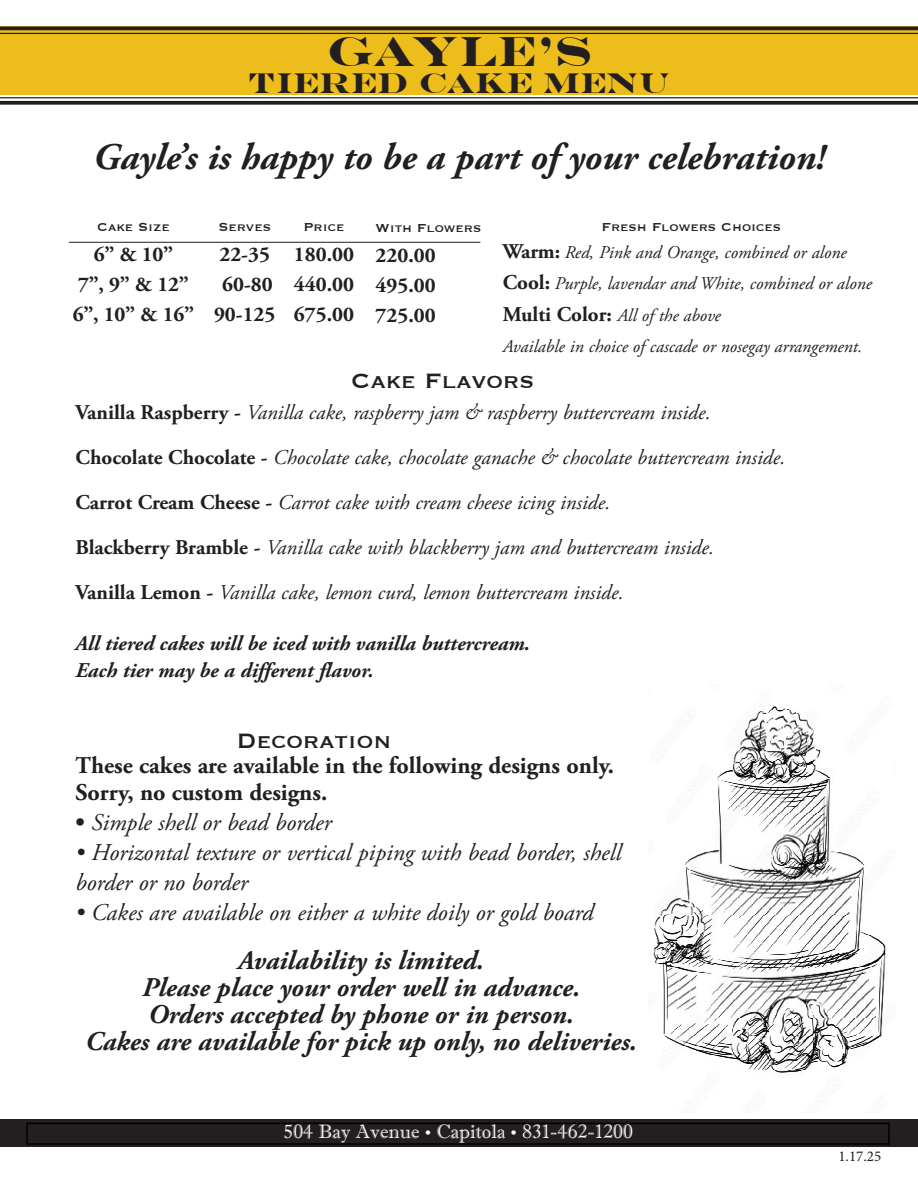
<style>
.page{position:relative;width:918px;height:1188px;background:#fff}
.page>*{position:absolute;margin:0;border:0;box-sizing:border-box;transform-origin:0 0}
.t1{font:700 42px "Engravers";color:#231f20}
.t2{font:italic 700 37.5px "Adobe Garamond Pro";color:#231f20}
.t3{font:700 28.5px "Engravers";color:#231f20}
.t4{font:italic 700 27px "Adobe Garamond Pro";color:#231f20}
.t5{font:27px "Copperplate";color:#231f20}
.t6{font:italic 24px/30px "Adobe Garamond Pro";color:#231f20}
.t7{font:700 24px/27px "Adobe Garamond Pro";color:#231f20}
.t8{font:italic 21px "Adobe Garamond Pro";color:#231f20}
.t9{font:italic 700 21px "Adobe Garamond Pro";color:#231f20}
.t10{font:700 21px/30px "Adobe Garamond Pro";color:#231f20}
.t11{font:19.5px "Imprint MT Shadow";color:#fff}
.t12{font:italic 18px "Adobe Garamond Pro";color:#231f20}
.t13{font:15px "Copperplate";color:#231f20}
.t14{font:15px "Minion Pro";color:#231f20}
.s1{font-weight:700;font-style:normal;font-size:21px}
.s2{font-weight:700;font-style:normal}
</style>
<div class="page">
<img style="left:653px;top:706px;width:233px;height:396px">
<div style="left:0;top:27px;width:918px;height:68px;background:#edbe1b"></div>
<div style="left:0;top:1120px;width:918px;height:27px;background:#231f20"></div>
<hr style="left:0;top:97px;width:918px;height:1px;background:#231f20">
<svg style="left:0;top:101px;width:918px;height:4px;background:#353233"></svg>
<hr style="left:0;top:33px;width:918px;height:1px;background:#231f20">
<hr style="left:0;top:27px;width:918px;height:3px;background:#231f20">
<div style="left:26px;top:1123px;width:864px;height:22px;border:2px solid #000"></div>
<hr style="left:69px;top:242px;width:411px;height:1px;background:#231f20">
<p class="t1" style="left:327px;top:27px;width:266px">GAYLE'S</p>
<p class="t3" style="left:248px;top:66px;width:423px">TIERED CAKE MENU</p>
<p class="t2" style="left:93px;top:136px;width:734px">Gayle’s is happy to be a part of your celebration!</p>
<p class="t13" style="left:97px;top:218px;width:74px">Cake Size</p>
<p class="t10" style="left:94px;top:240px;width:81px">6” &amp; 10”</p>
<p class="t10" style="left:78px;top:270px;width:112px">7”, 9” &amp; 12”</p>
<p class="t10" style="left:73px;top:300px;width:123px">6”, 10” &amp; 16”</p>
<p class="t13" style="left:218px;top:218px;width:54px">Serves</p>
<p class="t10" style="left:219px;top:240px;width:52px">22-35</p>
<p class="t10" style="left:222px;top:270px;width:52px">60-80</p>
<p class="t10" style="left:214px;top:300px;width:63px">90-125</p>
<p class="t13" style="left:304px;top:218px;width:42px">Price</p>
<p class="t10" style="left:294px;top:240px;width:62px">180.00<br>440.00</p>
<p class="t10" style="left:294px;top:300px;width:62px">675.00</p>
<p class="t13" style="left:376px;top:218px;width:107px">With Flowers</p>
<p class="t10" style="left:376px;top:240px;width:62px">220.00</p>
<p class="t10" style="left:376px;top:270px;width:62px">495.00</p>
<p class="t10" style="left:376px;top:300px;width:62px">725.00</p>
<p class="t13" style="left:602px;top:217px;width:181px">Fresh Flowers Choices</p>
<p class="t12" style="left:503px;top:241px;width:345px"><span class="s1">Warm:</span> Red, Pink and Orange, combined or alone</p>
<p class="t12" style="left:503px;top:273px;width:371px"><span class="s1">Cool:</span> Purple, lavendar and White, combined or alone</p>
<p class="t12" style="left:503px;top:304px;width:219px"><span class="s1">Multi Color:</span> All of the above</p>
<p class="t12" style="left:503px;top:336px;width:361px">Available in choice of cascade or nosegay arrangement.</p>
<p class="t5" style="left:351px;top:363px;width:185px">Cake Flavors</p>
<p class="t8" style="left:76px;top:400px;width:637px"><span class="s2">Vanilla Raspberry -</span> Vanilla cake, raspberry jam &amp; raspberry buttercream inside.</p>
<p class="t8" style="left:76px;top:445px;width:711px"><span class="s2">Chocolate Chocolate -</span> Chocolate cake, chocolate ganache &amp; chocolate buttercream inside.</p>
<p class="t8" style="left:76px;top:490px;width:536px"><span class="s2">Carrot Cream Cheese -</span> Carrot cake with cream cheese icing inside.</p>
<p class="t8" style="left:76px;top:535px;width:640px"><span class="s2">Blackberry Bramble -</span> Vanilla cake with blackberry jam and buttercream inside.</p>
<p class="t8" style="left:76px;top:580px;width:550px"><span class="s2">Vanilla Lemon -</span> Vanilla cake, lemon curd, lemon buttercream inside.</p>
<p class="t9" style="left:76px;top:632px;width:456px">All tiered cakes will be iced with vanilla buttercream.</p>
<p class="t9" style="left:76px;top:659px;width:299px">Each tier may be a different flavor.</p>
<p class="t5" style="left:237px;top:723px;width:156px">Decoration</p>
<p class="t7" style="left:76px;top:752px;width:540px">These cakes are available in the following designs only.<br>Sorry, no custom designs.</p>
<p class="t6" style="left:76px;top:808px;width:258px"><span class="s2">•</span> Simple shell or bead border</p>
<p class="t6" style="left:76px;top:838px;width:547px">• Horizontal texture or vertical piping with bead border, shell border or no border</p>
<p class="t6" style="left:76px;top:898px;width:520px">• Cakes are available on either a white doily or gold board</p>
<p class="t4" style="left:238px;top:945px;width:247px">Availability is limited.</p>
<p class="t4" style="left:142px;top:972px;width:440px">Please place your order well in advance.</p>
<p class="t4" style="left:148px;top:999px;width:427px">Orders accepted by phone or in person.</p>
<p class="t4" style="left:85px;top:1026px;width:553px">Cakes are available for pick up only, no deliveries.</p>
<p class="t11" style="left:283px;top:1120px;width:351px">504 Bay Avenue • Capitola • 831-462-1200</p>
<p class="t14" style="left:838px;top:1146px;width:44px">1.17.25</p>
</div>
